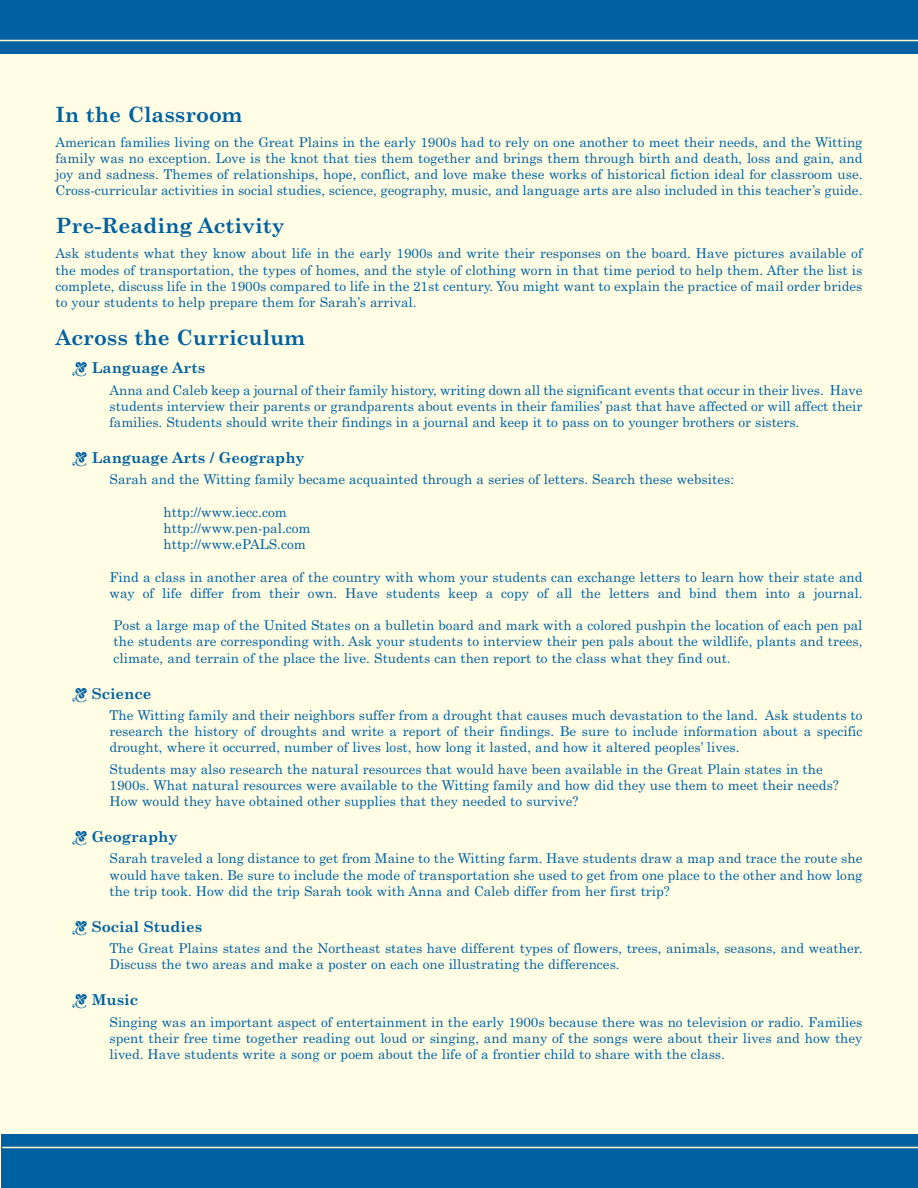
<style>
.page{position:relative;width:918px;height:1188px;background:#fff}
.page>*{position:absolute;margin:0;border:0;box-sizing:border-box;transform-origin:0 0}
.t1{font:700 21px "Century Schoolbook";color:#0061a2}
.t2{font:700 15px "Century Schoolbook";color:#0061a2}
.t3{font:13.5px/16.2px "Century Schoolbook";color:#0061a2;text-align:justify}
</style>
<div class="page">
<div style="left:0;top:1px;width:918px;height:1185px;background:#fffde3"></div>
<div style="left:0;top:0;width:918px;height:54px;background:#0061a2"></div>
<hr style="left:0;top:40px;width:918px;height:1px;background:#fffac8">
<div style="left:2px;top:1134px;width:916px;height:54px;background:#0061a2"></div>
<hr style="left:2px;top:1147px;width:916px;height:1px;background:#fffac8">
<h1 class="t1" style="left:56px;top:106px;width:188px">In the Classroom</h1>
<p class="t3" style="left:56px;top:135px;width:809px">American families living on the Great Plains in the early 1900s had to rely on one another to meet their needs, and the Witting family was no exception. Love is the knot that ties them together and brings them through birth and death, loss and gain, and joy and sadness. Themes of relationships, hope, conflict, and love make these works of historical fiction ideal for classroom use.<br>Cross-curricular activities in social studies, science, geography, music, and language arts are also included in this teacher’s guide.</p>
<h1 class="t1" style="left:56px;top:218px;width:231px">Pre-Reading Activity</h1>
<p class="t3" style="left:56px;top:247px;width:809px">Ask students what they know about life in the early 1900s and write their responses on the board. Have pictures available of the modes of transportation, the types of homes, and the style of clothing worn in that time period to help them. After the list is complete, discuss life in the 1900s compared to life in the 21st century. You might want to explain the practice of mail order brides to your students to help prepare them for Sarah’s arrival.</p>
<h1 class="t1" style="left:56px;top:330px;width:251px">Across the Curriculum</h1>
<p class="t2" style="left:92px;top:362px;width:115px">Language Arts</p>
<p class="t3" style="left:110px;top:383px;width:755px">Anna and Caleb keep a journal of their family history, writing down all the significant events that occur in their lives. Have students interview their parents or grandparents about events in their families’ past that have affected or will affect their families. Students should write their findings in a journal and keep it to pass on to younger brothers or sisters.</p>
<p class="t2" style="left:92px;top:452px;width:215px">Language Arts / Geography</p>
<p class="t3" style="left:110px;top:473px;width:626px">Sarah and the Witting family became acquainted through a series of letters. Search these websites:</p>
<p class="t3" style="left:164px;top:505px;width:149px;text-align:left">http://www.iecc.com http://www.pen-pal.com http://www.ePALS.com</p>
<p class="t3" style="left:110px;top:570px;width:755px">Find a class in another area of the country with whom your students can exchange letters to learn how their state and way of life differ from their own. Have students keep a copy of all the letters and bind them into a journal.</p>
<p class="t3" style="left:114px;top:619px;width:750px">Post a large map of the United States on a bulletin board and mark with a colored pushpin the location of each pen pal the students are corresponding with. Ask your students to interview their pen pals about the wildlife, plants and trees, climate, and terrain of the place the live. Students can then report to the class what they find out.</p>
<p class="t2" style="left:92px;top:688px;width:61px">Science</p>
<p class="t3" style="left:110px;top:708px;width:755px">The Witting family and their neighbors suffer from a drought that causes much devastation to the land. Ask students to research the history of droughts and write a report of their findings. Be sure to include information about a specific drought, where it occurred, number of lives lost, how long it lasted, and how it altered peoples’ lives.</p>
<p class="t3" style="left:110px;top:762px;width:731px;text-align:left">Students may also research the natural resources that would have been available in the Great Plain states in the<br>1900s. What natural resources were available to the Witting family and how did they use them to meet their needs?<br>How would they have obtained other supplies that they needed to survive?</p>
<p class="t2" style="left:92px;top:831px;width:87px">Geography</p>
<p class="t3" style="left:110px;top:852px;width:755px">Sarah traveled a long distance to get from Maine to the Witting farm. Have students draw a map and trace the route she would have taken. Be sure to include the mode of transportation she used to get from one place to the other and how long the trip took. How did the trip Sarah took with Anna and Caleb differ from her first trip?</p>
<p class="t2" style="left:92px;top:921px;width:112px">Social Studies</p>
<p class="t3" style="left:110px;top:941px;width:755px">The Great Plains states and the Northeast states have different types of flowers, trees, animals, seasons, and weather.<br>Discuss the two areas and make a poster on each one illustrating the differences.</p>
<p class="t2" style="left:92px;top:994px;width:48px">Music</p>
<p class="t3" style="left:110px;top:1015px;width:755px">Singing was an important aspect of entertainment in the early 1900s because there was no television or radio. Families spent their free time together reading out loud or singing, and many of the songs were about their lives and how they lived. Have students write a song or poem about the life of a frontier child to share with the class.</p>
</div>
